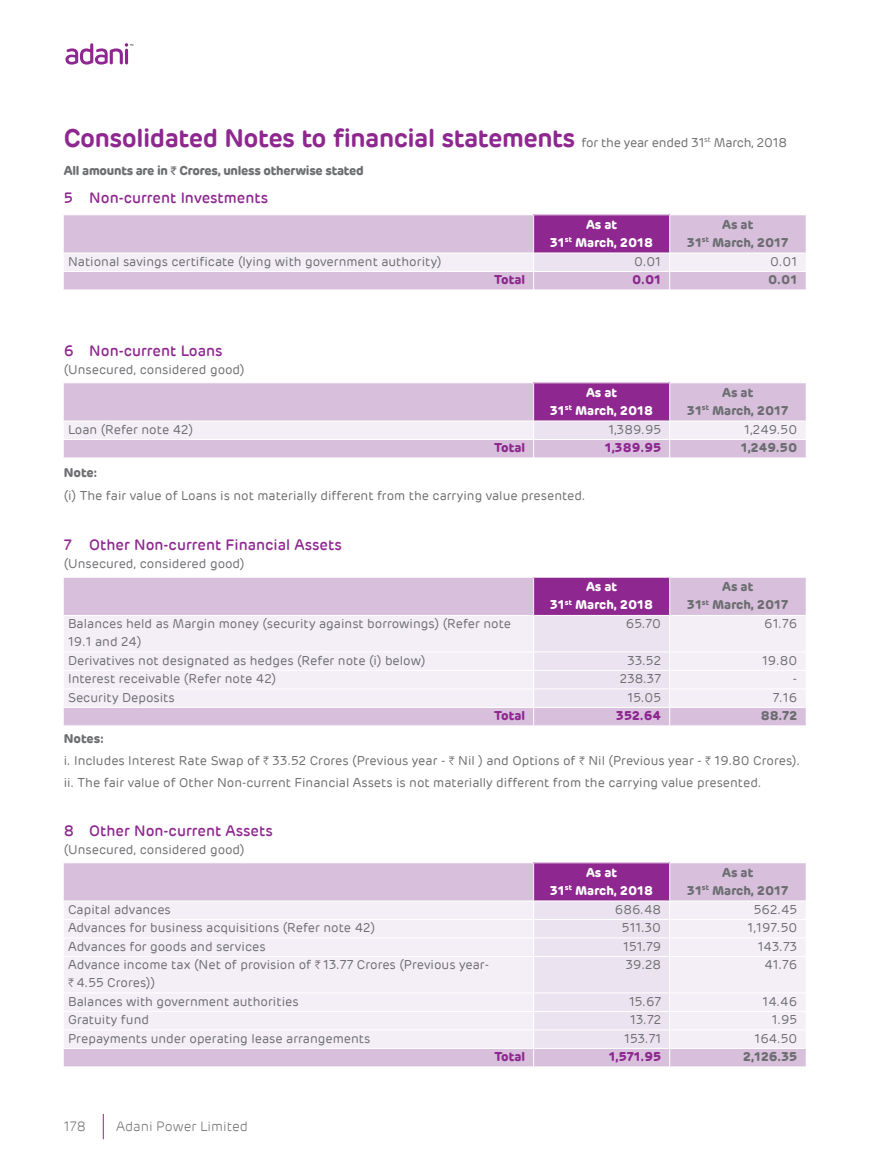
<style>
.page{position:relative;width:891px;height:1161px;background:#fff}
.page>*{position:absolute;margin:0;border:0;box-sizing:border-box;transform-origin:0 0}
.t1{font:600 25.5px "Adani";letter-spacing:-.02em;color:#8e278f}
.t2{font:500 15px "Adani";color:#8e278f}
.t3{font:300 13.5px "Adani";color:#6d6e71}
.t4{font:12.75px/18px "Adani";color:#6d6e71}
.t5{font:700 12.75px/18px "Adani";color:#6d6e71;text-align:center}
.t6{font:700 12.75px/18px "Adani";color:#fff;text-align:center}
.t7{font:700 12.75px "Adani";color:#8e278f}
.t8{font:700 12.75px "Adani";letter-spacing:-.02em;color:#6d6e71}
.s1{font-weight:400;font-size:12.75px;color:#6d6e71}
.s2{font-family:"ITF Rupee";font-weight:400}
.s3{font-weight:700}
.s4{font-family:"ITF Rupee"}
</style>
<div class="page">
<div style="left:64px;top:215px;width:742px;height:38px;background:#d8c0dd"></div>
<div style="left:534px;top:215px;width:136px;height:38px;background:#8e278f"></div>
<hr style="left:533px;top:215px;width:1px;height:38px;background:#fff">
<hr style="left:669px;top:215px;width:1px;height:38px;background:#fff">
<svg style="left:64px;top:253px;width:742px;height:37px"></svg>
<div style="left:64px;top:383px;width:742px;height:38px;background:#d8c0dd"></div>
<div style="left:534px;top:383px;width:136px;height:38px;background:#8e278f"></div>
<hr style="left:533px;top:383px;width:1px;height:38px;background:#fff">
<hr style="left:669px;top:383px;width:1px;height:38px;background:#fff">
<svg style="left:64px;top:421px;width:742px;height:37px"></svg>
<div style="left:64px;top:578px;width:742px;height:148px;background:#d8c0dd"></div>
<div style="left:534px;top:577px;width:136px;height:38px;background:#8e278f"></div>
<div style="left:64px;top:616px;width:742px;height:91px;background:#f4eff7"></div>
<hr style="left:670px;top:615px;width:136px;height:1px;background:#fff">
<hr style="left:670px;top:652px;width:136px;height:1px;background:#fff">
<hr style="left:670px;top:670px;width:136px;height:1px;background:#fff">
<hr style="left:670px;top:689px;width:136px;height:1px;background:#fff">
<hr style="left:670px;top:707px;width:136px;height:1px;background:#fff">
<hr style="left:64px;top:615px;width:469px;height:1px;background:#fff">
<hr style="left:64px;top:652px;width:470px;height:1px;background:#fff">
<hr style="left:64px;top:670px;width:470px;height:1px;background:#fff">
<hr style="left:64px;top:689px;width:470px;height:1px;background:#fff">
<hr style="left:64px;top:707px;width:470px;height:1px;background:#fff">
<hr style="left:534px;top:577px;width:136px;height:1px;background:#fff">
<hr style="left:533px;top:578px;width:1px;height:37px;background:#fff">
<hr style="left:669px;top:578px;width:1px;height:37px;background:#fff">
<svg style="left:533px;top:615px;width:137px;height:111px;background:#eadfed"></svg>
<div style="left:64px;top:863px;width:742px;height:204px;background:#d8c0dd"></div>
<div style="left:534px;top:863px;width:136px;height:38px;background:#8e278f"></div>
<div style="left:64px;top:902px;width:742px;height:146px;background:#f4eff7"></div>
<hr style="left:670px;top:901px;width:136px;height:1px;background:#fff">
<hr style="left:670px;top:919px;width:136px;height:1px;background:#fff">
<hr style="left:670px;top:938px;width:136px;height:1px;background:#fff">
<hr style="left:670px;top:956px;width:136px;height:1px;background:#fff">
<hr style="left:670px;top:993px;width:136px;height:1px;background:#fff">
<hr style="left:670px;top:1011px;width:136px;height:1px;background:#fff">
<hr style="left:670px;top:1030px;width:136px;height:1px;background:#fff">
<hr style="left:670px;top:1048px;width:136px;height:1px;background:#fff">
<hr style="left:64px;top:901px;width:469px;height:1px;background:#fff">
<hr style="left:64px;top:919px;width:470px;height:1px;background:#fff">
<hr style="left:64px;top:938px;width:470px;height:1px;background:#fff">
<hr style="left:64px;top:956px;width:470px;height:1px;background:#fff">
<hr style="left:64px;top:993px;width:470px;height:1px;background:#fff">
<hr style="left:64px;top:1011px;width:470px;height:1px;background:#fff">
<hr style="left:64px;top:1030px;width:470px;height:1px;background:#fff">
<hr style="left:64px;top:1048px;width:470px;height:1px;background:#fff">
<hr style="left:533px;top:863px;width:1px;height:38px;background:#fff">
<hr style="left:669px;top:863px;width:1px;height:38px;background:#fff">
<svg style="left:533px;top:901px;width:137px;height:166px;background:#ebe1ee"></svg>
<svg style="left:65px;top:43px;width:68px;height:22px"></svg>
<svg style="left:103px;top:1114px;width:1px;height:25px"></svg>
<h1 class="t1" style="left:64px;top:121px;width:725px">Consolidated Notes to financial statements <span class="s1">for the year ended 31</span><sup>st</sup> <span class="s1">March, 2018</span></h1>
<p class="t8" style="left:64px;top:162px;width:302px">All amounts are in <span class="s2">J</span> Crores, unless otherwise stated</p>
<p class="t2" style="left:64px;top:188px;width:206px">5 Non-current Investments</p>
<p class="t6" style="left:550px;top:215px;width:105px">As at<br>31<sup>st</sup> March, 2018</p>
<p class="t5" style="left:687px;top:215px;width:103px">As at<br>31<sup>st</sup> March, 2017</p>
<p class="t4" style="left:68px;top:253px;width:375px">National savings certificate (lying with government authority)</p>
<p class="t4" style="left:634px;top:253px;width:28px">0.01</p>
<p class="t4" style="left:770px;top:253px;width:28px">0.01</p>
<p class="t7" style="left:494px;top:272px;width:32px">Total</p>
<p class="t7" style="left:632px;top:272px;width:31px">0.01</p>
<p class="t5" style="left:768px;top:271px;width:31px">0.01</p>
<p class="t2" style="left:64px;top:341px;width:160px">6 Non-current Loans</p>
<p class="t4" style="left:64px;top:361px;width:182px">(Unsecured, considered good)</p>
<p class="t6" style="left:550px;top:383px;width:105px">As at<br>31<sup>st</sup> March, 2018</p>
<p class="t5" style="left:687px;top:383px;width:103px">As at<br>31<sup>st</sup> March, 2017</p>
<p class="t4" style="left:68px;top:421px;width:127px">Loan (Refer note 42)</p>
<p class="t4" style="left:608px;top:421px;width:54px">1,389.95</p>
<p class="t4" style="left:744px;top:421px;width:55px">1,249.50</p>
<p class="t7" style="left:494px;top:440px;width:32px">Total</p>
<p class="t7" style="left:605px;top:440px;width:58px">1,389.95</p>
<p class="t5" style="left:741px;top:439px;width:58px">1,249.50</p>
<p class="t5" style="left:64px;top:464px;width:35px">Note:</p>
<p class="t4" style="left:64px;top:486px;width:523px">(i) The fair value of Loans is not materially different from the carrying value presented.</p>
<p class="t2" style="left:64px;top:536px;width:280px">7 Other Non-current Financial Assets</p>
<p class="t4" style="left:64px;top:555px;width:182px">(Unsecured, considered good)</p>
<p class="t6" style="left:550px;top:578px;width:105px">As at<br>31<sup>st</sup> March, 2018</p>
<p class="t5" style="left:687px;top:578px;width:103px">As at<br>31<sup>st</sup> March, 2017</p>
<p class="t4" style="left:68px;top:615px;width:445px">Balances held as Margin money (security against borrowings) (Refer note<br>19.1 and 24)</p>
<p class="t4" style="left:626px;top:615px;width:37px">65.70</p>
<p class="t4" style="left:764px;top:615px;width:34px">61.76</p>
<p class="t4" style="left:68px;top:652px;width:359px">Derivatives not designated as hedges (Refer note (i) below)</p>
<p class="t4" style="left:628px;top:652px;width:35px">33.52</p>
<p class="t4" style="left:762px;top:652px;width:37px">19.80</p>
<p class="t4" style="left:68px;top:670px;width:210px">Interest receivable (Refer note 42)</p>
<p class="t4" style="left:620px;top:670px;width:43px">238.37</p>
<p class="t4" style="left:793px;top:670px;width:6px">-</p>
<p class="t4" style="left:68px;top:689px;width:108px">Security Deposits</p>
<p class="t4" style="left:628px;top:689px;width:35px">15.05</p>
<p class="t4" style="left:773px;top:689px;width:26px">7.16</p>
<p class="t7" style="left:494px;top:708px;width:32px">Total</p>
<p class="t7" style="left:616px;top:708px;width:46px">352.64</p>
<p class="t5" style="left:761px;top:707px;width:38px">88.72</p>
<p class="t4" style="left:64px;top:728px;width:738px;line-height:22.2px"><span class="s3">Notes:<br></span>i. Includes Interest Rate Swap of <span class="s4">H</span> 33.52 Crores (Previous year - <span class="s4">H</span> Nil ) and Options of <span class="s4">H</span> Nil (Previous year - <span class="s4">H</span> 19.80 Crores). ii. The fair value of Other Non-current Financial Assets is not materially different from the carrying value presented.</p>
<p class="t2" style="left:64px;top:821px;width:211px">8 Other Non-current Assets</p>
<p class="t4" style="left:64px;top:841px;width:182px">(Unsecured, considered good)</p>
<p class="t6" style="left:550px;top:863px;width:105px">As at<br>31<sup>st</sup> March, 2018</p>
<p class="t5" style="left:687px;top:863px;width:103px">As at<br>31<sup>st</sup> March, 2017</p>
<p class="t4" style="left:68px;top:901px;width:104px">Capital advances</p>
<p class="t4" style="left:615px;top:901px;width:48px">686.48</p>
<p class="t4" style="left:754px;top:901px;width:45px">562.45</p>
<p class="t4" style="left:68px;top:919px;width:309px">Advances for business acquisitions (Refer note 42)</p>
<p class="t4" style="left:622px;top:919px;width:41px">511.30</p>
<p class="t4" style="left:748px;top:919px;width:51px">1,197.50</p>
<p class="t4" style="left:68px;top:938px;width:199px">Advances for goods and services</p>
<p class="t4" style="left:623px;top:938px;width:40px">151.79</p>
<p class="t4" style="left:758px;top:938px;width:41px">143.73</p>
<p class="t4" style="left:68px;top:956px;width:422px">Advance income tax (Net of provision of <span class="s4">H</span> 13.77 Crores (Previous year-<br><span class="s4">H</span> 4.55 Crores))</p>
<p class="t4" style="left:626px;top:956px;width:37px">39.28</p>
<p class="t4" style="left:764px;top:956px;width:34px">41.76</p>
<p class="t4" style="left:68px;top:993px;width:232px">Balances with government authorities</p>
<p class="t4" style="left:629px;top:993px;width:34px">15.67</p>
<p class="t4" style="left:763px;top:993px;width:36px">14.46</p>
<p class="t4" style="left:68px;top:1011px;width:83px">Gratuity fund</p>
<p class="t4" style="left:630px;top:1011px;width:32px">13.72</p>
<p class="t4" style="left:772px;top:1011px;width:27px">1.95</p>
<p class="t4" style="left:68px;top:1030px;width:304px">Prepayments under operating lease arrangements</p>
<p class="t4" style="left:624px;top:1030px;width:39px">153.71</p>
<p class="t4" style="left:754px;top:1030px;width:44px">164.50</p>
<p class="t7" style="left:494px;top:1049px;width:32px">Total</p>
<p class="t7" style="left:609px;top:1049px;width:54px">1,571.95</p>
<p class="t5" style="left:743px;top:1048px;width:56px">2,126.35</p>
<p class="t3" style="left:64px;top:1119px;width:24px">178</p>
<p class="t3" style="left:116px;top:1119px;width:133px">Adani Power Limited</p>
</div>
